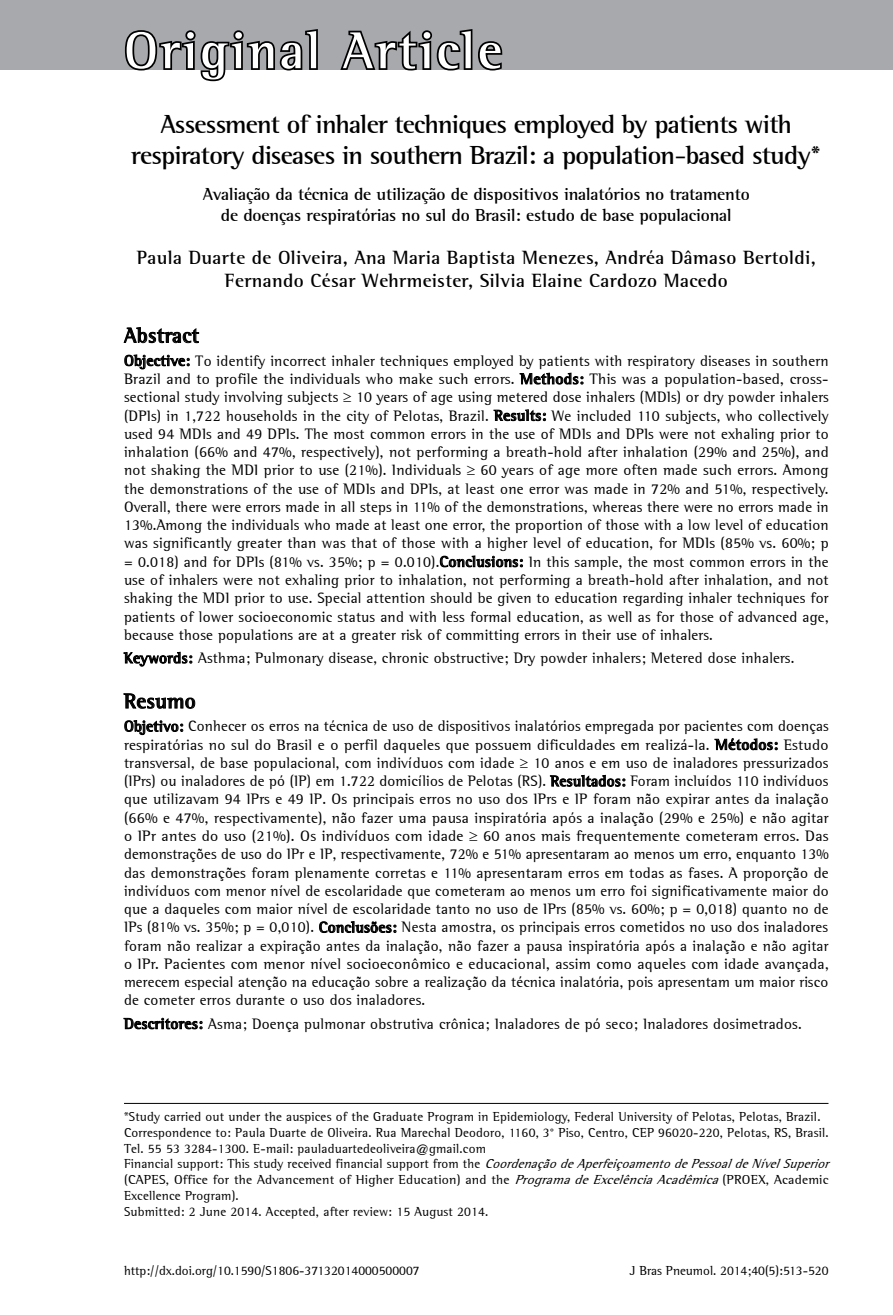
<style>
.page{position:relative;width:893px;height:1315px;background:#fff}
.page>*{position:absolute;margin:0;border:0;box-sizing:border-box;transform-origin:0 0}
.t1{font:700 52.5px "Libre Semi Serif S Si";letter-spacing:.05em;color:#fff}
.t2{font:700 26.25px/31.5px "Libre Semi Serif S Si";letter-spacing:-.03em;color:#000;text-align:center}
.t3{font:700 21px "Libre Semi Serif S Si";letter-spacing:.015em;color:#000}
.t4{font:700 19.25px/23.1px "Libre Semi Serif S Si";letter-spacing:.015em;color:#000;text-align:center}
.t5{font:700 17.5px/21px "Libre Semi Serif S Si";letter-spacing:-.01em;color:#000;text-align:center}
.t6{font:15.22px/18.2px "Libre Semi Serif S Si";letter-spacing:.015em;color:#000;text-align:justify}
.t7{font:13.12px/15.8px "Libre Semi Serif S Si";letter-spacing:.015em;color:#000}
.s1{font-weight:700}
.s2{font-style:italic}
</style>
<div class="page">
<div style="left:0;top:0;width:893px;height:70px;background:#a7a9ac"></div>
<svg style="left:124px;top:327px;width:75px;height:16px"></svg>
<svg style="left:125px;top:355px;width:64px;height:14px"></svg>
<svg style="left:520px;top:373px;width:63px;height:11px"></svg>
<svg style="left:494px;top:409px;width:52px;height:12px"></svg>
<svg style="left:440px;top:556px;width:83px;height:11px"></svg>
<svg style="left:124px;top:652px;width:68px;height:14px"></svg>
<svg style="left:124px;top:693px;width:71px;height:15px"></svg>
<svg style="left:125px;top:720px;width:58px;height:15px"></svg>
<svg style="left:715px;top:738px;width:62px;height:12px"></svg>
<svg style="left:550px;top:775px;width:75px;height:11px"></svg>
<svg style="left:319px;top:921px;width:77px;height:11px"></svg>
<svg style="left:124px;top:1018px;width:78px;height:11px"></svg>
<hr style="left:124px;top:1103px;width:704px;height:1px;background:#000">
<svg style="left:124px;top:29px;width:194px;height:53px"></svg>
<svg style="left:340px;top:29px;width:163px;height:42px"></svg>
<h1 class="t1" style="left:124px;top:19px;width:380px">Original Article</h1>
<h2 class="t2" style="left:131px;top:108px;width:692px">Assessment of inhaler techniques employed by patients with respiratory diseases in southern Brazil: a population-based study*</h2>
<p class="t5" style="left:203px;top:184px;width:549px">Avaliação da técnica de utilização de dispositivos inalatórios no tratamento de doenças respiratórias no sul do Brasil: estudo de base populacional</p>
<p class="t4" style="left:137px;top:246px;width:680px">Paula Duarte de Oliveira, Ana Maria Baptista Menezes, Andréa Dâmaso Bertoldi,<br>Fernando César Wehrmeister, Silvia Elaine Cardozo Macedo</p>
<h3 class="t3" style="left:124px;top:322px;width:77px">Abstract</h3>
<p class="t6" style="left:124px;top:351px;width:706px"><span class="s1">Objective:</span> To identify incorrect inhaler techniques employed by patients with respiratory diseases in southern Brazil and to profile the individuals who make such errors. <span class="s1">Methods:</span> This was a population-based, cross&shy;sectional study involving subjects ≥ 10 years of age using metered dose inhalers (MDIs) or dry powder inhalers (DPIs) in 1,722 households in the city of Pelotas, Brazil. <span class="s1">Results:</span> We included 110 subjects, who collectively used 94 MDIs and 49 DPIs. The most common errors in the use of MDIs and DPIs were not exhaling prior to inhalation (66% and 47%, respectively), not performing a breath-hold after inhalation (29% and 25%), and not shaking the MDI prior to use (21%). Individuals ≥ 60 years of age more often made such errors. Among the demonstrations of the use of MDIs and DPIs, at least one error was made in 72% and 51%, respectively.<br>Overall, there were errors made in all steps in 11% of the demonstrations, whereas there were no errors made in 13%.Among the individuals who made at least one error, the proportion of those with a low level of education was significantly greater than was that of those with a higher level of education, for MDIs (85% vs. 60%; p = 0.018) and for DPIs (81% vs. 35%; p = 0.010).<span class="s1">Conclusions:</span> In this sample, the most common errors in the use of inhalers were not exhaling prior to inhalation, not performing a breath-hold after inhalation, and not shaking the MDI prior to use. Special attention should be given to education regarding inhaler techniques for patients of lower socioeconomic status and with less formal education, as well as for those of advanced age, because those populations are at a greater risk of committing errors in their use of inhalers.</p>
<p class="t6" style="left:124px;top:649px;width:672px"><span class="s1">Keywords:</span> Asthma; Pulmonary disease, chronic obstructive; Dry powder inhalers; Metered dose inhalers.</p>
<h3 class="t3" style="left:124px;top:688px;width:73px">Resumo</h3>
<p class="t6" style="left:124px;top:717px;width:706px"><span class="s1">Objetivo:</span> Conhecer os erros na técnica de uso de dispositivos inalatórios empregada por pacientes com doenças respiratórias no sul do Brasil e o perfil daqueles que possuem dificuldades em realizá-la. <span class="s1">Métodos:</span> Estudo transversal, de base populacional, com indivíduos com idade ≥ 10 anos e em uso de inaladores pressurizados (IPrs) ou inaladores de pó (IP) em 1.722 domicílios de Pelotas (RS). <span class="s1">Resultados:</span> Foram incluídos 110 indivíduos que utilizavam 94 IPrs e 49 IP. Os principais erros no uso dos IPrs e IP foram não expirar antes da inalação (66% e 47%, respectivamente), não fazer uma pausa inspiratória após a inalação (29% e 25%) e não agitar o IPr antes do uso (21%). Os indivíduos com idade ≥ 60 anos mais frequentemente cometeram erros. Das demonstrações de uso do IPr e IP, respectivamente, 72% e 51% apresentaram ao menos um erro, enquanto 13% das demonstrações foram plenamente corretas e 11% apresentaram erros em todas as fases. A proporção de indivíduos com menor nível de escolaridade que cometeram ao menos um erro foi significativamente maior do que a daqueles com maior nível de escolaridade tanto no uso de IPrs (85% vs. 60%; p = 0,018) quanto no de IPs (81% vs. 35%; p = 0,010). <span class="s1">Conclusões:</span> Nesta amostra, os principais erros cometidos no uso dos inaladores foram não realizar a expiração antes da inalação, não fazer a pausa inspiratória após a inalação e não agitar o IPr. Pacientes com menor nível socioeconômico e educacional, assim como aqueles com idade avançada, merecem especial atenção na educação sobre a realização da técnica inalatória, pois apresentam um maior risco de cometer erros durante o uso dos inaladores.</p>
<p class="t6" style="left:124px;top:1014px;width:679px"><span class="s1">Descritores:</span> Asma; Doença pulmonar obstrutiva crônica; Inaladores de pó seco; Inaladores dosimetrados.</p>
<p class="t7" style="left:124px;top:1108px;width:711px">*Study carried out under the auspices of the Graduate Program in Epidemiology, Federal University of Pelotas, Pelotas, Brazil.<br>Correspondence to: Paula Duarte de Oliveira. Rua Marechal Deodoro, 1160, 3° Piso, Centro, CEP 96020-220, Pelotas, RS, Brasil.<br>Tel. 55 53 3284-1300. E-mail: pauladuartedeoliveira@gmail.com<br>Financial support: This study received financial support from the <span class="s2">CoordenaçãodeAperfeiçoamentodePessoaldeNívelSuperior </span>(CAPES, Office for the Advancement of Higher Education) and the <span class="s2">ProgramadeExcelênciaAcadêmica</span>(PROEX, Academic Excellence Program).<br>Submitted: 2 June 2014. Accepted, after review: 15 August 2014.</p>
<p class="t7" style="left:124px;top:1263px;width:297px">http://dx.doi.org/10.1590/S1806-37132014000500007</p>
<p class="t7" style="left:630px;top:1263px;width:200px">J Bras Pneumol. 2014;40(5):513-520</p>
</div>
